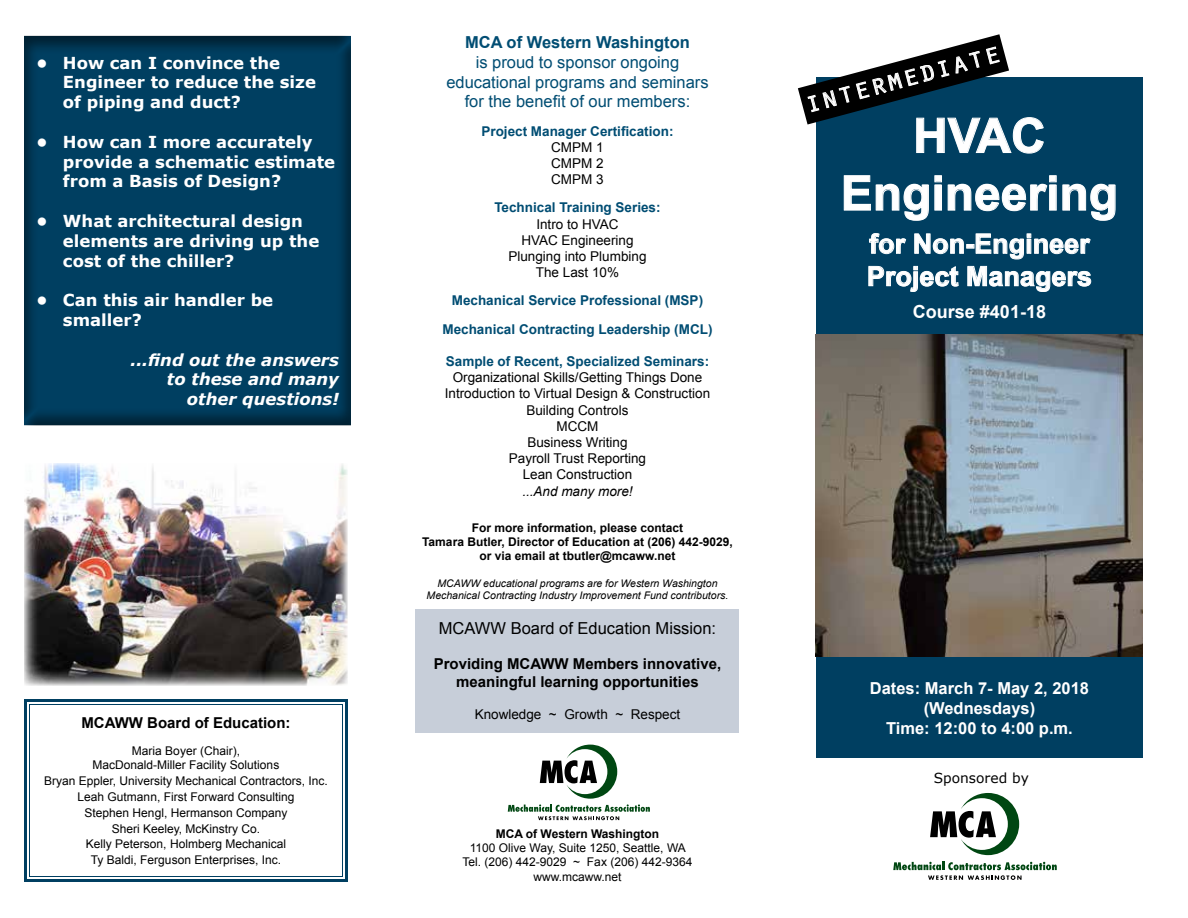
<style>
.page{position:relative;width:1188px;height:918px;background:#fff}
.page>*{position:absolute;margin:0;border:0;box-sizing:border-box;transform-origin:0 0}
.t1{font:700 48px/57.6px "Arial";color:#fff;text-align:center}
.t2{font:700 27px/32.4px "Arial";color:#fff}
.t3{font:22.5px "Orator Std";color:#fff;scale:1.25 1}
.t4{font:700 18px "Arial";color:#fff}
.t5{font:700 16.5px/19.8px "Verdana";color:#fff}
.t6{font:16.5px/19.8px "Arial";color:#004d73;text-align:center}
.t7{font:700 16.5px/19.8px "Arial";color:#fff;text-align:center}
.t8{font:italic 700 16.5px/19.8px "Verdana";color:#fff;text-align:right}
.t9{font:16.5px "Arial";color:#000}
.t10{font:700 16.5px "Arial";color:#004d73}
.t11{font:700 15px/18px "Arial";color:#000;text-align:center}
.t12{font:13.8px "Verdana";color:#000}
.t13{font:13.5px/16.2px "Arial";color:#000;text-align:center}
.t14{font:700 13.5px/28.2px "Arial";color:#004d73;text-align:center}
.t15{font:italic 13.5px "Arial";color:#000}
.t16{font:12px/15.9px "Arial";color:#000;text-align:center}
.t17{font:700 12px/14.4px "Arial";color:#000;text-align:center}
.t18{font:italic 10.5px/12.6px "Arial";color:#000;text-align:center}
</style>
<div class="page">
<img style="left:24px;top:463px;width:324px;height:222px">
<div style="left:24px;top:34px;width:343px;height:392px;background:#000;opacity:.5"></div>
<svg style="left:893px;top:862px;width:164px;height:18px"></svg>
<svg style="left:930px;top:793px;width:89px;height:62px"></svg>
<div style="left:816px;top:77px;width:327px;height:681px;background:#003f61"></div>
<svg style="left:844px;top:175px;width:272px;height:46px"></svg>
<svg style="left:868px;top:233px;width:223px;height:59px"></svg>
<svg style="left:798px;top:34px;width:246px;height:120px"></svg>
<svg style="left:508px;top:745px;width:142px;height:75px"></svg>
<img style="left:815px;top:334px;width:328px;height:322px">
<svg style="left:24px;top:699px;width:324px;height:183px"></svg>
<div style="left:29px;top:704px;width:314px;height:173px;border:1px solid #003f61"></div>
<div style="left:416px;top:609px;width:324px;height:124px;background:#c7ced9"></div>
<h3 class="t5" style="left:63px;top:52px;width:255px;text-indent:-27px">• How can I convince the<br>Engineer to reduce the size of piping and duct?</h3>
<h3 class="t5" style="left:63px;top:132px;width:274px;text-indent:-27px">• How can I more accurately provide a schematic estimate from a Basis of Design?</h3>
<h3 class="t5" style="left:63px;top:211px;width:258px;text-indent:-27px">• What architectural design elements are driving up the cost of the chiller?</h3>
<h3 class="t5" style="left:63px;top:290px;width:212px;text-indent:-27px">• Can this air handler be smaller?</h3>
<h3 class="t8" style="left:130px;top:349px;width:210px">...find out the answers to these and many other questions!</h3>
<p class="t11" style="left:81px;top:714px;width:211px">MCAWW Board of Education:</p>
<p class="t16" style="left:93px;top:743px;width:188px;line-height:14.4px">Maria Boyer (Chair),<br>MacDonald-Miller Facility Solutions</p>
<p class="t16" style="left:44px;top:773px;width:285px">Bryan Eppler, University Mechanical Contractors, Inc.<br>Leah Gutmann, First Forward Consulting<br>Stephen Hengl, Hermanson Company<br>Sheri Keeley, McKinstry Co.<br>Kelly Peterson, Holmberg Mechanical<br>Ty Baldi, Ferguson Enterprises, Inc.</p>
<h3 class="t10" style="left:465px;top:31px;width:226px">MCA of Western Washington</h3>
<h3 class="t6" style="left:446px;top:52px;width:264px">is proud to sponsor ongoing educational programs and seminars for the benefit of our members:</h3>
<p class="t14" style="left:481px;top:117px;width:194px">Project Manager Certification:</p>
<p class="t13" style="left:551px;top:139px;width:54px;text-align:justify">CMPM 1<br>CMPM 2<br>CMPM 3</p>
<p class="t14" style="left:494px;top:194px;width:168px">Technical Training Series:</p>
<p class="t13" style="left:508px;top:216px;width:140px">Intro to HVAC<br>HVAC Engineering<br>Plunging into Plumbing<br>The Last 10%</p>
<p class="t14" style="left:442px;top:287px;width:272px">Mechanical Service Professional (MSP)<br>Mechanical Contracting Leadership (MCL)</p>
<p class="t14" style="left:446px;top:348px;width:265px">Sample of Recent, Specialized Seminars:</p>
<p class="t13" style="left:445px;top:370px;width:267px">Organizational Skills/Getting Things Done<br>Introduction to Virtual Design &amp; Construction<br>Building Controls<br>MCCM<br>Business Writing<br>Payroll Trust Reporting<br>Lean Construction</p>
<p class="t15" style="left:522px;top:482px;width:112px">...And many more!</p>
<p class="t17" style="left:422px;top:521px;width:312px">For more information, please contact<br>Tamara Butler, Director of Education at (206) 442-9029, or via email at tbutler@mcaww.net</p>
<p class="t18" style="left:427px;top:577px;width:303px">MCAWW educational programs are for Western Washington<br>Mechanical Contracting Industry Improvement Fund contributors.</p>
<h3 class="t9" style="left:439px;top:618px;width:279px">MCAWW Board of Education Mission:</h3>
<p class="t11" style="left:434px;top:655px;width:289px">Providing MCAWW Members innovative, meaningful learning opportunities</p>
<p class="t13" style="left:475px;top:706px;width:207px">Knowledge ~ Growth ~ Respect</p>
<p class="t17" style="left:496px;top:827px;width:165px">MCA of Western Washington</p>
<p class="t16" style="left:463px;top:841px;width:231px;line-height:14.4px">1100 Olive Way, Suite 1250, Seattle, WA<br>Tel. (206) 442-9029 ~ Fax (206) 442-9364 www.mcaww.net</p>
<h3 class="t3" style="left:801px;top:90px;width:163px;rotate:-15deg">INTERMEDIATE</h3>
<h1 class="t1" style="left:841px;top:108px;width:279px">HVAC<br>Engineering</h1>
<h2 class="t2" style="left:867px;top:228px;width:227px">for Non-Engineer<br>Project Managers</h2>
<h3 class="t4" style="left:913px;top:300px;width:135px">Course #401-18</h3>
<h3 class="t7" style="left:870px;top:679px;width:221px">Dates: March 7- May 2, 2018 (Wednesdays)<br>Time: 12:00 to 4:00 p.m.</h3>
<p class="t12" style="left:934px;top:768px;width:97px">Sponsored by</p>
</div>
